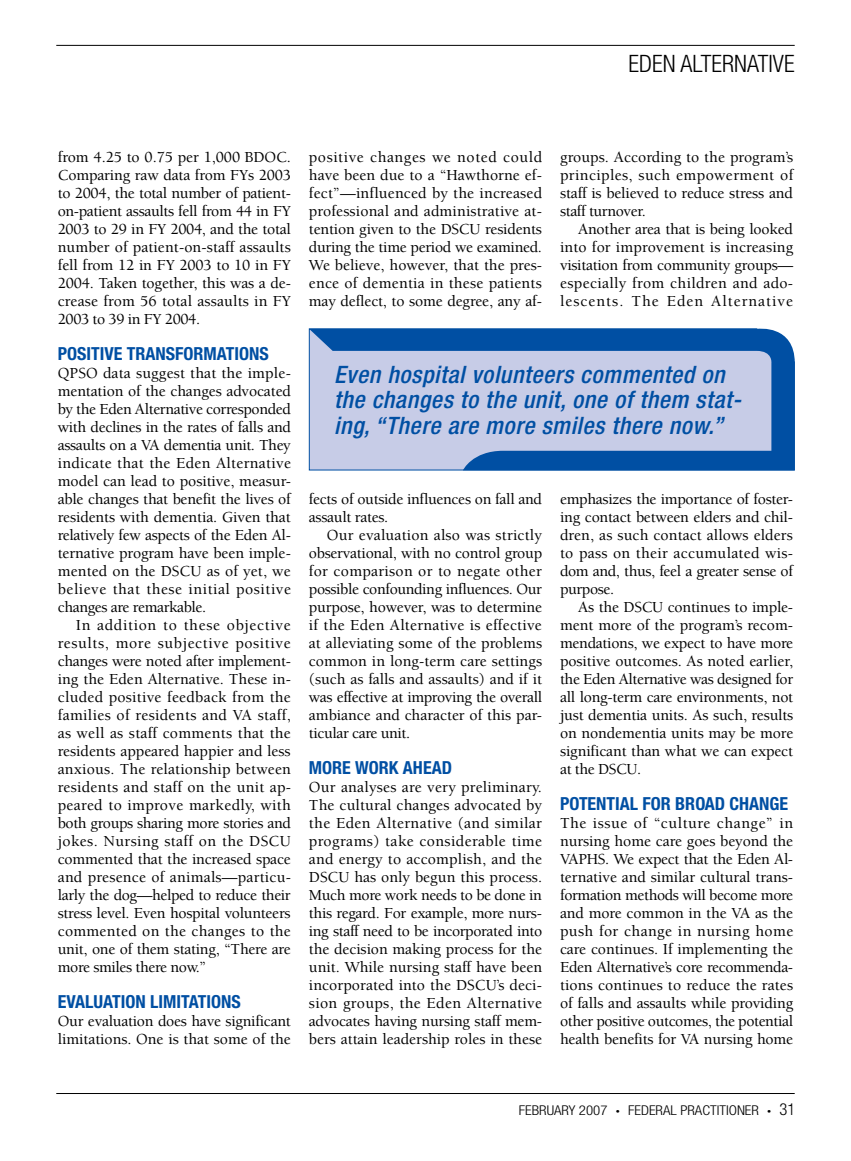
<style>
.page{position:relative;width:851px;height:1161px;background:#fff}
.page>*{position:absolute;margin:0;border:0;box-sizing:border-box;transform-origin:0 0}
.t1{font:italic 500 condensed 24px/25.5px "Helvetica Neue";letter-spacing:.025em;color:#004fa3}
.t2{font:300 condensed 24px "Helvetica Neue";color:#000}
.t3{font:700 condensed 18px "Helvetica Neue";color:#004fa3}
.t4{font:500 15.75px/18px "Berkeley";letter-spacing:-.01em;color:#000;text-align:justify}
.t5{font:300 condensed 13.5px "Helvetica Neue";color:#000;scale:1.1 1}
.s1{font-size:7.5px}
.s2{font-size:16.5px}
</style>
<div class="page">
<hr style="left:56px;top:1093px;width:738px;height:1px;background:#000">
<hr style="left:56px;top:45px;width:738px;height:1px;background:#000">
<svg style="left:309px;top:328px;width:485px;height:142px;background:#90a9d4"></svg>
<h1 class="t2" style="left:628px;top:50px;width:168px">EDEN ALTERNATIVE</h1>
<p class="t4" style="left:58px;top:148px;width:235px">from 4.25 to 0.75 per 1,000 BDOC.<br>Comparing raw data from FYs 2003 to 2004, the total number of patient&shy;on-patient assaults fell from 44 in FY 2003 to 29 in FY 2004, and the total number of patient-on-staff assaults fell from 12 in FY 2003 to 10 in FY 2004. Taken together, this was a de&shy;crease from 56 total assaults in FY 2003 to 39 in FY 2004.</p>
<p class="t3" style="left:58px;top:343px;width:211px">POSITIVE TRANSFORMATIONS</p>
<p class="t4" style="left:58px;top:364px;width:235px">QPSO data suggest that the imple&shy;mentation of the changes advocated by the Eden Alternative corresponded with declines in the rates of falls and assaults on a VA dementia unit. They indicate that the Eden Alternative model can lead to positive, measur&shy;able changes that benefit the lives of residents with dementia. Given that relatively few aspects of the Eden Al&shy;ternative program have been imple&shy;mented on the DSCU as of yet, we believe that these initial positive changes are remarkable.</p>
<p class="t4" style="left:58px;top:616px;width:235px;text-indent:18px">In addition to these objective results, more subjective positive changes were noted after implement&shy;ing the Eden Alternative. These in&shy;cluded positive feedback from the families of residents and VA staff, as well as staff comments that the residents appeared happier and less anxious. The relationship between residents and staff on the unit ap&shy;peared to improve markedly, with both groups sharing more stories and jokes. Nursing staff on the DSCU commented that the increased space and presence of animals—particu&shy;larly the dog—helped to reduce their stress level. Even hospital volunteers commented on the changes to the unit, one of them stating, “There are more smiles there now.”</p>
<p class="t3" style="left:58px;top:991px;width:183px">EVALUATION LIMITATIONS</p>
<p class="t4" style="left:58px;top:1012px;width:235px">Our evaluation does have significant limitations. One is that some of the</p>
<p class="t4" style="left:309px;top:148px;width:235px">positive changes we noted could have been due to a “Hawthorne ef&shy;fect”—influenced by the increased professional and administrative at&shy;tention given to the DSCU residents during the time period we examined.<br>We believe, however, that the pres&shy;ence of dementia in these patients may deflect, to some degree, any af-</p>
<p class="t4" style="left:560px;top:148px;width:235px">groups. According to the program’s principles, such empowerment of staff is believed to reduce stress and staff turnover.</p>
<p class="t4" style="left:560px;top:220px;width:235px;text-indent:18px">Another area that is being looked into for improvement is increasing visitation from community groups— especially from children and ado&shy;lescents. The Eden Alternative</p>
<h1 class="t1" style="left:334px;top:361px;width:409px">Even hospital volunteers commented on the changes to the unit, one of them stat&shy;ing, “There are more smiles there now.”</h1>
<p class="t4" style="left:309px;top:490px;width:234px">fects of outside influences on fall and assault rates.</p>
<p class="t4" style="left:309px;top:526px;width:235px;text-indent:18px">Our evaluation also was strictly observational, with no control group for comparison or to negate other possible confounding influences. Our purpose, however, was to determine if the Eden Alternative is effective at alleviating some of the problems common in long-term care settings (such as falls and assaults) and if it was effective at improving the overall ambiance and character of this par&shy;ticular care unit.</p>
<p class="t3" style="left:309px;top:757px;width:145px">MORE WORK AHEAD</p>
<p class="t4" style="left:309px;top:778px;width:235px">Our analyses are very preliminary.<br>The cultural changes advocated by the Eden Alternative (and similar programs) take considerable time and energy to accomplish, and the DSCU has only begun this process.<br>Much more work needs to be done in this regard. For example, more nurs&shy;ing staff need to be incorporated into the decision making process for the unit. While nursing staff have been incorporated into the DSCU’s deci&shy;sion groups, the Eden Alternative advocates having nursing staff mem&shy;bers attain leadership roles in these</p>
<p class="t4" style="left:560px;top:490px;width:234px">emphasizes the importance of foster&shy;ing contact between elders and chil&shy;dren, as such contact allows elders to pass on their accumulated wis&shy;dom and, thus, feel a greater sense of purpose.</p>
<p class="t4" style="left:560px;top:598px;width:235px;text-indent:18px">As the DSCU continues to imple&shy;ment more of the program’s recom&shy;mendations, we expect to have more positive outcomes. As noted earlier, the Eden Alternative was designed for all long-term care environments, not just dementia units. As such, results on nondementia units may be more significant than what we can expect at the DSCU.</p>
<p class="t3" style="left:560px;top:793px;width:136px">POTENTIAL FOR BROAD</p>
<p class="t3" style="left:729px;top:793px;width:21px">CHANGE</p>
<p class="t4" style="left:560px;top:814px;width:235px">The issue of “culture change” in nursing home care goes beyond the VAPHS. We expect that the Eden Al&shy;ternative and similar cultural trans&shy;formation methods will become more and more common in the VA as the push for change in nursing home care continues. If implementing the Eden Alternative’s core recommenda&shy;tions continues to reduce the rates of falls and assaults while providing other positive outcomes, the potential health benefits for VA nursing home</p>
<p class="t5" style="left:519px;top:1103px;width:253px">FEBRUARY 2007 <span class="s1">•</span> FEDERAL PRACTITIONER <span class="s1">•</span> <span class="s2">31</span></p>
</div>
